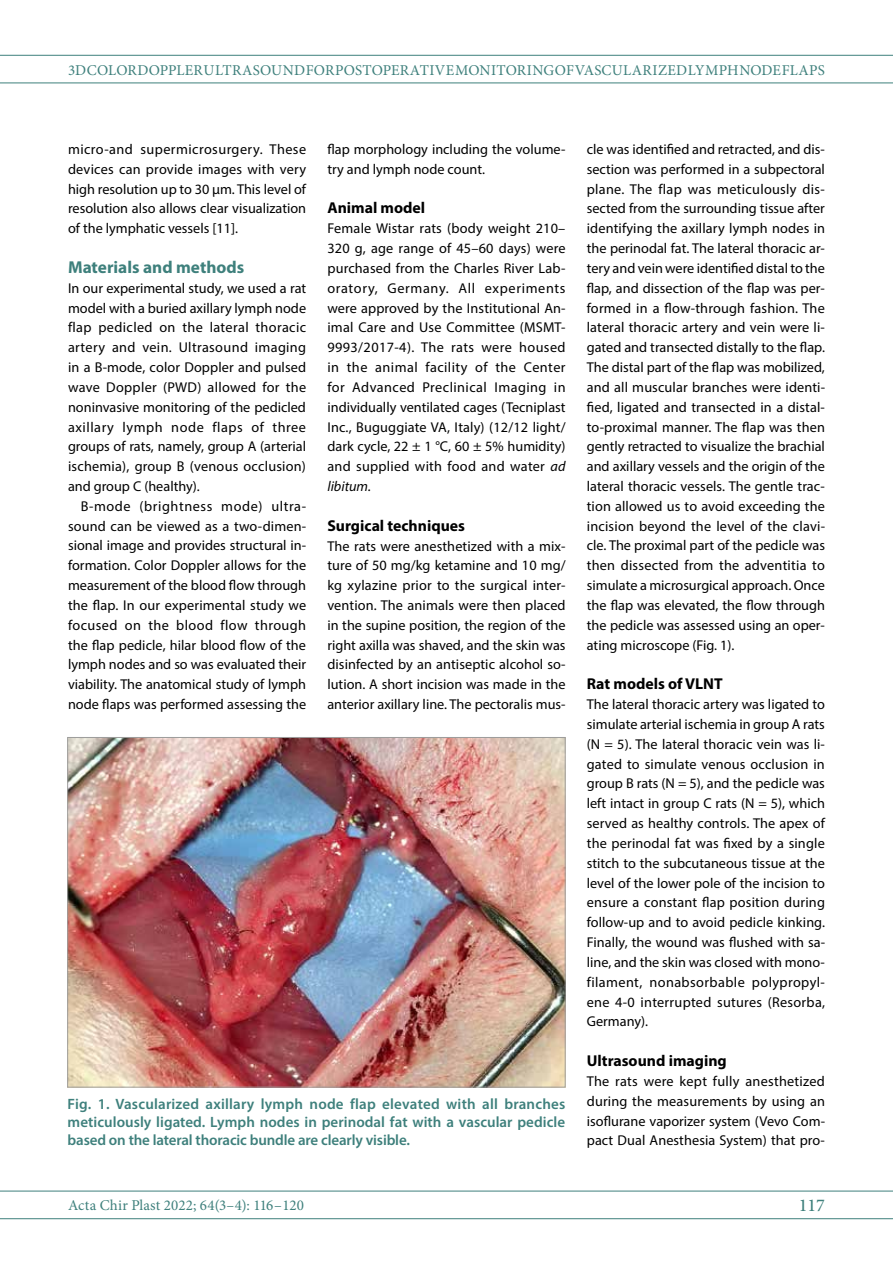
<style>
.page{position:relative;width:893px;height:1263px;background:#fff}
.page>*{position:absolute;margin:0;border:0;box-sizing:border-box;transform-origin:0 0}
.t1{font:500 18px "Minion Pro";color:#3e807c}
.t2{font:700 17.25px "Myriad Pro";color:#3e807c}
.t3{font:700 15.75px "Myriad Pro";color:#000}
.t4{font:600 15px/17.7px "Myriad Pro";letter-spacing:-.01em;color:#3e807c;text-align:justify}
.t5{font:15px "Minion Pro";letter-spacing:.01em;color:#3e807c}
.t6{font:14.25px/19.8px "Myriad Pro";color:#000;text-align:justify}
.s1{font-style:italic}
</style>
<div class="page">
<hr style="left:0;top:55px;width:893px;height:1px;background:#3e807c">
<hr style="left:0;top:83px;width:893px;height:1px;background:#3e807c">
<hr style="left:0;top:1191px;width:893px;height:1px;background:#3e807c">
<hr style="left:0;top:1218px;width:893px;height:1px;background:#3e807c">
<img style="left:69px;top:739px;width:495px;height:346px">
<p class="t5" style="left:68px;top:60px;width:174px">3D COLORDOPPLER ULTRAS</p>
<p class="t5" style="left:260px;top:60px;width:133px">OUND FORPOSTOPERA</p>
<p class="t5" style="left:420px;top:60px;width:165px">TIVEMONITORING OFVASC</p>
<p class="t5" style="left:612px;top:60px;width:96px">ULARIZED LYMPH</p>
<p class="t5" style="left:739px;top:60px;width:69px">NODE FLAPS</p>
<p class="t6" style="left:68px;top:139px;width:240px">micro-and supermicrosurgery. These devices can provide images with very high resolution up to 30 µm. This level of resolution also allows clear visualization of the lymphatic vessels [11].</p>
<p class="t2" style="left:68px;top:256px;width:178px">Materials and methods</p>
<p class="t6" style="left:68px;top:278px;width:240px">In our experimental study, we used a rat model with a buried axillary lymph node flap pedicled on the lateral thoracic artery and vein. Ultrasound imaging in a B-mode, color Doppler and pulsed wave Doppler (PWD) allowed for the noninvasive monitoring of the pedicled axillary lymph node flaps of three groups of rats, namely, group A (arterial ischemia), group B (venous occlusion) and group C (healthy).</p>
<p class="t6" style="left:68px;top:496px;width:240px;text-indent:13px">B-mode (brightness mode) ultra&shy;sound can be viewed as a two-dimen&shy;sional image and provides structural in&shy;formation. Color Doppler allows for the measurement of the blood flow through the flap. In our experimental study we focused on the blood flow through the flap pedicle, hilar blood flow of the lymph nodes and so was evaluated their viability. The anatomical study of lymph node flaps was performed assessing the</p>
<p class="t6" style="left:327px;top:139px;width:240px">flap morphology including the volume&shy;try and lymph node count.</p>
<p class="t3" style="left:327px;top:198px;width:99px">Animal model</p>
<p class="t6" style="left:327px;top:218px;width:240px">Female Wistar rats (body weight 210– 320 g, age range of 45–60 days) were purchased from the Charles River Lab&shy;oratory, Germany. All experiments were approved by the Institutional An&shy;imal Care and Use Committee (MSMT-9993/2017-4). The rats were housed in the animal facility of the Center for Advanced Preclinical Imaging in individually ventilated cages (Tecniplast Inc., Buguggiate VA, Italy) (12/12 light/ dark cycle, 22 ± 1 °C, 60 ± 5% humidity) and supplied with food and water <span class="s1">ad libitum.</span></p>
<p class="t3" style="left:327px;top:515px;width:139px">Surgical techniques</p>
<p class="t6" style="left:327px;top:536px;width:240px">The rats were anesthetized with a mix&shy;ture of 50 mg/kg ketamine and 10 mg/ kg xylazine prior to the surgical inter&shy;vention. The animals were then placed in the supine position, the region of the right axilla was shaved, and the skin was disinfected by an antiseptic alcohol so&shy;lution. A short incision was made in the anterior axillary line. The pectoralis mus-</p>
<p class="t4" style="left:68px;top:1095px;width:499px">Fig. 1. Vascularized axillary lymph node flap elevated with all branches meticulously ligated. Lymph nodes in perinodal fat with a vascular pedicle based on the lateral thoracic bundle are clearly visible.</p>
<p class="t6" style="left:587px;top:139px;width:240px">cle was identified and retracted, and dis&shy;section was performed in a subpectoral plane. The flap was meticulously dis&shy;sected from the surrounding tissue after identifying the axillary lymph nodes in the perinodal fat. The lateral thoracic ar&shy;tery and vein were identified distal to the flap, and dissection of the flap was per&shy;formed in a flow-through fashion. The lateral thoracic artery and vein were li&shy;gated and transected distally to the flap.<br>The distal part of the flap was mobilized, and all muscular branches were identi&shy;fied, ligated and transected in a distal&shy;to-proximal manner. The flap was then gently retracted to visualize the brachial and axillary vessels and the origin of the lateral thoracic vessels. The gentle trac&shy;tion allowed us to avoid exceeding the incision beyond the level of the clavi&shy;cle. The proximal part of the pedicle was then dissected from the adventitia to simulate a microsurgical approach. Once the flap was elevated, the flow through the pedicle was assessed using an oper&shy;ating microscope (Fig. 1).</p>
<p class="t3" style="left:587px;top:674px;width:137px">Rat models of VLNT</p>
<p class="t6" style="left:587px;top:694px;width:240px">The lateral thoracic artery was ligated to simulate arterial ischemia in group A rats (N = 5). The lateral thoracic vein was li&shy;gated to simulate venous occlusion in group B rats (N = 5), and the pedicle was left intact in group C rats (N = 5), which served as healthy controls. The apex of the perinodal fat was fixed by a single stitch to the subcutaneous tissue at the level of the lower pole of the incision to ensure a constant flap position during follow-up and to avoid pedicle kinking.<br>Finally, the wound was flushed with sa&shy;line, and the skin was closed with mono&shy;filament, nonabsorbable polypropyl&shy;ene 4-0 interrupted sutures (Resorba, Germany).</p>
<p class="t3" style="left:587px;top:1050px;width:142px">Ultrasound imaging</p>
<p class="t6" style="left:587px;top:1071px;width:240px">The rats were kept fully anesthetized during the measurements by using an isoflurane vaporizer system (Vevo Com&shy;pact Dual Anesthesia System) that pro-</p>
<p class="t5" style="left:68px;top:1195px;width:237px">ACTA CHIR PLAST 2022; 64(3–4): 116–120</p>
<p class="t1" style="left:799px;top:1193px;width:28px">117</p>
</div>
